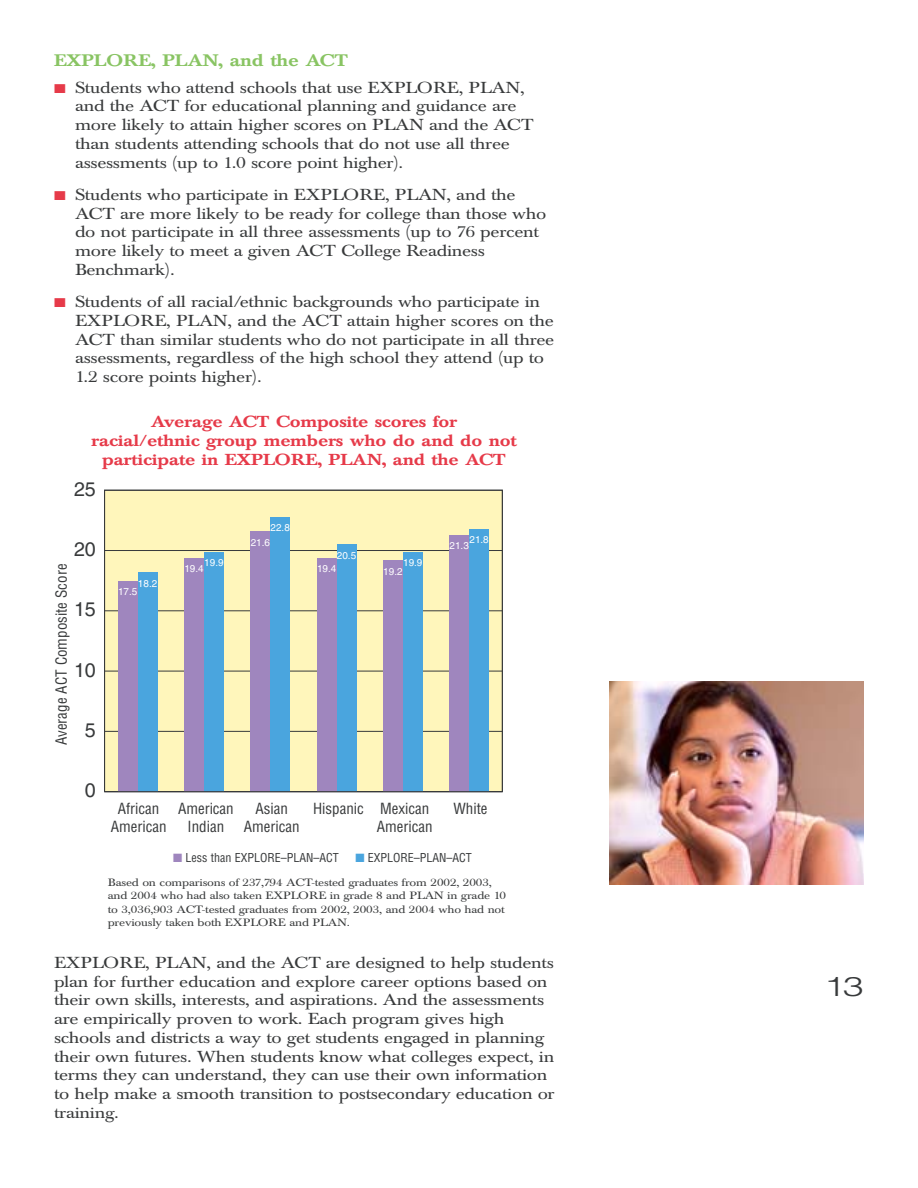
<style>
.page{position:relative;width:918px;height:1188px;background:#fff}
.page>*{position:absolute;margin:0;border:0;box-sizing:border-box;transform-origin:0 0}
.t1{font:300 27px "Helvetica";color:#383a3b;scale:1.4 1}
.t2{font:19.8px "Helvetica";color:#383a3b}
.t3{font:500 16.5px "Baskerville BE";letter-spacing:-.015em;color:#89c463;scale:1.2 1}
.t4{font:15.75px/18.8px "Baskerville BE";letter-spacing:-.015em;color:#383a3b;scale:1.2 1}
.t5{font:500 15.75px/18.8px "Baskerville BE";letter-spacing:-.015em;color:#e63a49;text-align:center;scale:1.2 1}
.t6{font:condensed 15px/18px "Helvetica";color:#383a3b;text-align:center}
.t7{font:condensed 12px "Helvetica";color:#383a3b}
.t8{font:10.5px/13.5px "Baskerville BE";letter-spacing:-.015em;color:#383a3b;scale:1.2 1}
.t9{font:9.9px "Helvetica";color:#fff}
.s1{color:#e63a49}
.s2{color:#9f86be}
.s3{color:#4aa5de}
</style>
<div class="page">
<div style="left:104px;top:490px;width:399px;height:302px;background:#fff6bb"></div>
<hr style="left:105px;top:731px;width:397px;height:1px;background:#383a3b">
<hr style="left:105px;top:671px;width:397px;height:1px;background:#383a3b">
<hr style="left:105px;top:610px;width:397px;height:1px;background:#383a3b">
<hr style="left:105px;top:550px;width:397px;height:1px;background:#383a3b">
<div style="left:138px;top:572px;width:20px;height:220px;background:#4aa5de"></div>
<div style="left:204px;top:552px;width:20px;height:240px;background:#4aa5de"></div>
<div style="left:270px;top:517px;width:20px;height:275px;background:#4aa5de"></div>
<div style="left:337px;top:544px;width:19px;height:248px;background:#4aa5de"></div>
<div style="left:403px;top:552px;width:20px;height:240px;background:#4aa5de"></div>
<div style="left:469px;top:529px;width:20px;height:263px;background:#4aa5de"></div>
<div style="left:118px;top:581px;width:20px;height:211px;background:#9f86be"></div>
<div style="left:184px;top:558px;width:20px;height:234px;background:#9f86be"></div>
<div style="left:250px;top:531px;width:20px;height:261px;background:#9f86be"></div>
<div style="left:317px;top:558px;width:20px;height:234px;background:#9f86be"></div>
<div style="left:383px;top:560px;width:20px;height:232px;background:#9f86be"></div>
<div style="left:449px;top:535px;width:20px;height:257px;background:#9f86be"></div>
<div style="left:104px;top:490px;width:399px;height:302px;border:1px solid #383a3b"></div>
<img style="left:609px;top:681px;width:255px;height:204px">
<p class="t3" style="left:54px;top:54px;width:247px">EXPLORE, PLAN, and the ACT</p>
<p class="t4" style="left:75px;top:80px;width:384px;text-indent:-21px"><span class="s1">■</span> Students who attend schools that use EXPLORE, PLAN, and the ACT for educational planning and guidance are more likely to attain higher scores on PLAN and the ACT than students attending schools that do not use all three assessments (up to 1.0 score point higher).</p>
<p class="t4" style="left:75px;top:187px;width:394px;text-indent:-21px"><span class="s1">■</span> Students who participate in EXPLORE, PLAN, and the ACT are more likely to be ready for college than those who do not participate in all three assessments (up to 76 percent more likely to meet a given ACT College Readiness Benchmark).</p>
<p class="t4" style="left:75px;top:294px;width:401px;text-indent:-21px"><span class="s1">■</span> Students of all racial/ethnic backgrounds who participate in EXPLORE, PLAN, and the ACT attain higher scores on the ACT than similar students who do not participate in all three assessments, regardless of the high school they attend (up to 1.2 score points higher).</p>
<p class="t5" style="left:91px;top:414px;width:356px">Average ACT Composite scores for<br>racial/ethnic group members who do and do not participate in EXPLORE, PLAN, and the ACT</p>
<p class="t2" style="left:74px;top:481px;width:23px">25</p>
<p class="t2" style="left:74px;top:542px;width:23px">20</p>
<p class="t6" style="left:54px;top:745px;width:183px;rotate:-90deg">Average ACT Composite Score</p>
<p class="t2" style="left:74px;top:602px;width:23px">15</p>
<p class="t2" style="left:74px;top:662px;width:23px">10</p>
<p class="t2" style="left:85px;top:723px;width:12px">5</p>
<p class="t9" style="left:138px;top:580px;width:21px">18.2</p>
<p class="t9" style="left:118px;top:588px;width:21px">17.5</p>
<p class="t9" style="left:204px;top:559px;width:21px">19.9</p>
<p class="t9" style="left:184px;top:565px;width:21px">19.4</p>
<p class="t9" style="left:271px;top:524px;width:21px">22.8</p>
<p class="t9" style="left:251px;top:539px;width:21px">21.6</p>
<p class="t9" style="left:337px;top:552px;width:21px">20.5</p>
<p class="t9" style="left:403px;top:559px;width:21px">19.9</p>
<p class="t9" style="left:317px;top:565px;width:21px">19.4</p>
<p class="t9" style="left:383px;top:568px;width:21px">19.2</p>
<p class="t9" style="left:469px;top:536px;width:21px">21.8</p>
<p class="t9" style="left:450px;top:542px;width:21px">21.3</p>
<p class="t2" style="left:85px;top:783px;width:12px">0</p>
<p class="t6" style="left:111px;top:801px;width:57px">African<br>American</p>
<p class="t6" style="left:178px;top:801px;width:57px">American<br>Indian</p>
<p class="t6" style="left:244px;top:801px;width:57px">Asian<br>American</p>
<p class="t6" style="left:313px;top:801px;width:121px;text-align:right">Hispanic Mexican<br>American</p>
<p class="t6" style="left:453px;top:801px;width:36px">White</p>
<p class="t7" style="left:173px;top:853px;width:167px"><span class="s2">■</span> Less than EXPLORE–PLAN–ACT</p>
<p class="t7" style="left:355px;top:853px;width:118px"><span class="s3">■</span> EXPLORE–PLAN–ACT</p>
<p class="t8" style="left:108px;top:877px;width:333px">Based on comparisons of 237,794 ACT-tested graduates from 2002, 2003, and 2004 who had also taken EXPLORE in grade 8 and PLAN in grade 10 to 3,036,903 ACT-tested graduates from 2002, 2003, and 2004 who had not previously taken both EXPLORE and PLAN.</p>
<p class="t4" style="left:54px;top:955px;width:419px">EXPLORE, PLAN, and the ACT are designed to help students plan for further education and explore career options based on their own skills, interests, and aspirations. And the assessments are empirically proven to work. Each program gives high schools and districts a way to get students engaged in planning their own futures. When students know what colleges expect, in terms they can understand, they can use their own information to help make a smooth transition to postsecondary education or training.</p>
<h1 class="t1" style="left:824px;top:976px;width:30px">13</h1>
</div>
